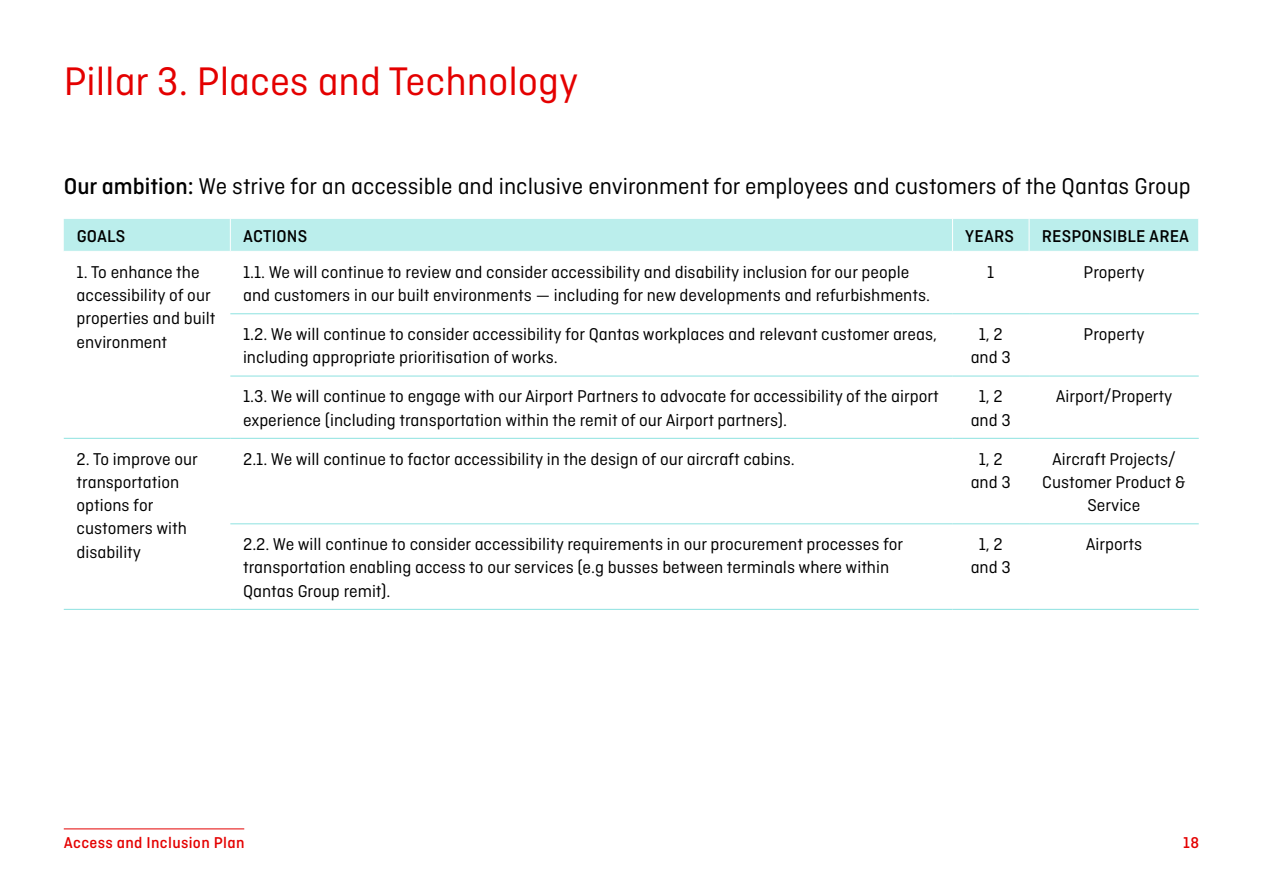
<style>
.page{position:relative;width:1263px;height:893px;background:#fff}
.page>*{position:absolute;margin:0;border:0;box-sizing:border-box;transform-origin:0 0}
.t1{font:42px "Ciutadella";color:#e40000}
.t2{font:24px "Ciutadella";color:#000}
.Table_body{font:18px/23.2px "Ciutadella";color:#000}
.Table_body_CENTRED{font:18px/23.2px "Ciutadella";color:#000;text-align:center}
.Header_title{font:500 18px "Ciutadella";letter-spacing:.01em;color:#000}
.t3{font:500 16.5px "Ciutadella";letter-spacing:.02em;color:#e40000}
.s1{font-weight:500}
</style>
<div class="page">
<hr style="left:64px;top:828px;width:180px;height:1px;background:#e40000">
<div style="left:64px;top:219px;width:1134px;height:32px;background:#bbeeec"></div>
<hr style="left:64px;top:438px;width:166px;height:1px;background:#8de2e0">
<hr style="left:64px;top:609px;width:166px;height:1px;background:#8de2e0">
<hr style="left:230px;top:219px;width:1px;height:32px;background:#fff">
<hr style="left:952px;top:219px;width:1px;height:32px;background:#fff">
<hr style="left:1029px;top:219px;width:1px;height:32px;background:#fff">
<hr style="left:230px;top:376px;width:722px;height:1px;background:#8de2e0">
<hr style="left:952px;top:376px;width:77px;height:1px;background:#8de2e0">
<hr style="left:1029px;top:376px;width:170px;height:1px;background:#8de2e0">
<hr style="left:230px;top:438px;width:722px;height:1px;background:#8de2e0">
<hr style="left:952px;top:438px;width:77px;height:1px;background:#8de2e0">
<hr style="left:1029px;top:438px;width:170px;height:1px;background:#8de2e0">
<hr style="left:230px;top:523px;width:722px;height:1px;background:#8de2e0">
<hr style="left:952px;top:523px;width:77px;height:1px;background:#8de2e0">
<hr style="left:1029px;top:523px;width:170px;height:1px;background:#8de2e0">
<hr style="left:230px;top:609px;width:722px;height:1px;background:#8de2e0">
<hr style="left:952px;top:609px;width:77px;height:1px;background:#8de2e0">
<hr style="left:1029px;top:609px;width:170px;height:1px;background:#8de2e0">
<hr style="left:230px;top:313px;width:722px;height:1px;background:#8de2e0">
<hr style="left:952px;top:313px;width:77px;height:1px;background:#8de2e0">
<hr style="left:1029px;top:313px;width:170px;height:1px;background:#8de2e0">
<h2 class="t1" style="left:64px;top:59px;width:516px">Pillar 3. Places and Technology</h2>
<h3 class="t2" style="left:64px;top:173px;width:1128px"><span class="s1">Our ambition:</span> We strive for an accessible and inclusive environment for employees and customers of the Qantas Group</h3>
<p class="Header_title" style="left:77px;top:226px;width:50px">GOALS</p>
<p class="Header_title" style="left:243px;top:226px;width:66px">ACTIONS</p>
<p class="Header_title" style="left:965px;top:226px;width:50px">YEARS</p>
<p class="Header_title" style="left:1042px;top:226px;width:149px">RESPONSIBLE AREA</p>
<p class="Table_body" style="left:77px;top:260px;width:140px">1. To enhance the accessibility of our properties and built environment</p>
<p class="Table_body" style="left:243px;top:260px;width:688px">1.1. We will continue to review and consider accessibility and disability inclusion for our people and customers in our built environments — including for new developments and refurbishments.</p>
<p class="Table_body_CENTRED" style="left:987px;top:260px;width:9px">1</p>
<p class="Table_body_CENTRED" style="left:1083px;top:260px;width:63px">Property</p>
<p class="Table_body" style="left:243px;top:322px;width:695px">1.2. We will continue to consider accessibility for Qantas workplaces and relevant customer areas, including appropriate prioritisation of works.</p>
<p class="Table_body_CENTRED" style="left:971px;top:322px;width:42px">1, 2 and 3</p>
<p class="Table_body_CENTRED" style="left:1083px;top:322px;width:63px">Property</p>
<p class="Table_body" style="left:243px;top:385px;width:697px">1.3. We will continue to engage with our Airport Partners to advocate for accessibility of the airport experience (including transportation within the remit of our Airport partners).</p>
<p class="Table_body_CENTRED" style="left:971px;top:385px;width:42px">1, 2 and 3</p>
<p class="Table_body_CENTRED" style="left:1056px;top:385px;width:118px">Airport/Property</p>
<p class="Table_body" style="left:77px;top:447px;width:123px">2. To improve our transportation options for customers with disability</p>
<p class="Table_body" style="left:243px;top:447px;width:553px">2.1. We will continue to factor accessibility in the design of our aircraft cabins.</p>
<p class="Table_body_CENTRED" style="left:971px;top:447px;width:42px">1, 2 and 3</p>
<p class="Table_body_CENTRED" style="left:1042px;top:447px;width:145px">Aircraft Projects/<br>Customer Product &amp;<br>Service</p>
<p class="Table_body" style="left:243px;top:532px;width:662px">2.2. We will continue to consider accessibility requirements in our procurement processes for transportation enabling access to our services (e.g busses between terminals where within<br>Qantas Group remit).</p>
<p class="Table_body_CENTRED" style="left:971px;top:532px;width:42px">1, 2 and 3</p>
<p class="Table_body_CENTRED" style="left:1086px;top:532px;width:58px">Airports</p>
<p class="t3" style="left:64px;top:834px;width:182px">Access and Inclusion Plan</p>
<p class="t3" style="left:1183px;top:834px;width:17px">18</p>
</div>
